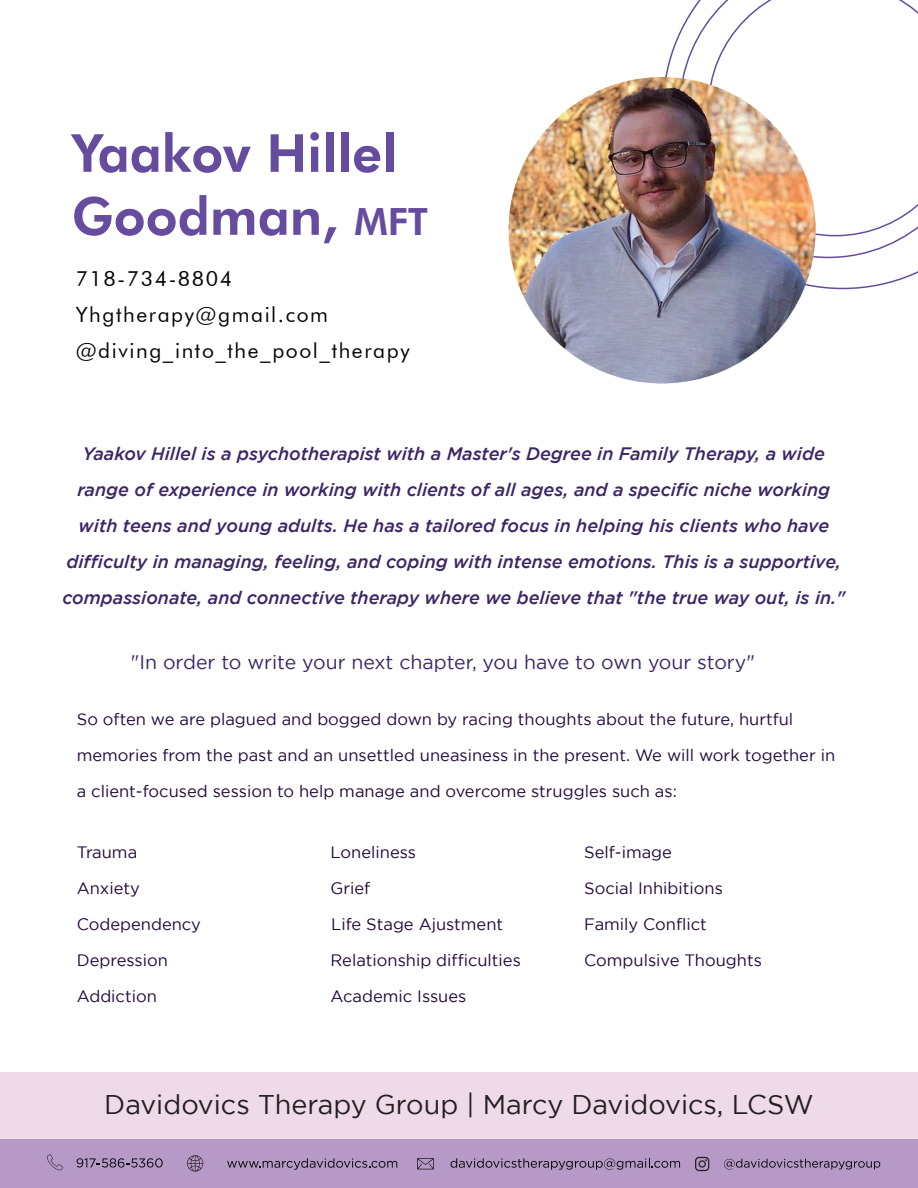
<style>
.page{position:relative;width:918px;height:1188px;background:#fff}
.page>*{position:absolute;margin:0;border:0;box-sizing:border-box;transform-origin:0 0}
.t1{font:800 52.5px/63px "Futura BT";color:#654c9f}
.t2{font:27px "Gotham";color:#231f20}
.t3{font:21px/36px "Futura BT";letter-spacing:.075em;color:#060504}
.t4{font:19.5px "Gotham";color:#3c2666}
.t5{font:italic 500 18px/36px "Gotham";color:#3c2666;text-align:center}
.t6{font:16.5px/36px "Gotham";color:#230939}
.s1{font-size:37.5px}
</style>
<div class="page">
<div style="left:0;top:1072px;width:918px;height:67px;background:#efdaea"></div>
<svg style="left:665px;top:33px;width:253px;height:256px"></svg>
<svg style="left:679px;top:0;width:239px;height:258px"></svg>
<svg style="left:708px;top:0;width:210px;height:236px"></svg>
<div style="left:0;top:1139px;width:918px;height:49px;background:#b799c7"></div>
<svg style="left:77px;top:1158px;width:86px;height:10px"></svg>
<svg style="left:227px;top:1158px;width:170px;height:12px"></svg>
<svg style="left:451px;top:1158px;width:229px;height:12px"></svg>
<svg style="left:187px;top:1155px;width:16px;height:17px"></svg>
<svg style="left:417px;top:1158px;width:17px;height:11px"></svg>
<svg style="left:47px;top:1154px;width:16px;height:16px"></svg>
<svg style="left:724px;top:1159px;width:156px;height:11px"></svg>
<svg style="left:695px;top:1157px;width:14px;height:14px"></svg>
<img style="left:508px;top:77px;width:307px;height:307px">
<h1 class="t1" style="left:72px;top:121px;width:358px">Yaakov Hillel<br>Goodman, <span class="s1">MFT</span></h1>
<p class="t3" style="left:76px;top:260px;width:335px">718-734-8804<br>Yhgtherapy@gmail.com @diving_into_the_pool_therapy</p>
<p class="t5" style="left:62px;top:435px;width:785px">Yaakov Hillel is a psychotherapist with a Master's Degree in Family Therapy, a wide range of experience in working with clients of all ages, and a specific niche working with teens and young adults. He has a tailored focus in helping his clients who have difficulty in managing, feeling, and coping with intense emotions. This is a supportive, compassionate, and connective therapy where we believe that "the true way out, is in."</p>
<p class="t4" style="left:131px;top:651px;width:626px">"In order to write your next chapter, you have to own your story"</p>
<p class="t6" style="left:77px;top:701px;width:760px">So often we are plagued and bogged down by racing thoughts about the future, hurtful memories from the past and an unsettled uneasiness in the present. We will work together in a client-focused session to help manage and overcome struggles such as:</p>
<p class="t6" style="left:77px;top:833px;width:126px">Trauma<br>Anxiety<br>Codependency<br>Depression<br>Addiction</p>
<p class="t6" style="left:331px;top:833px;width:87px">Loneliness<br>Grief</p>
<p class="t6" style="left:331px;top:906px;width:174px">Life Stage Ajustment</p>
<p class="t6" style="left:331px;top:941px;width:192px">Relationship difficulties<br>Academic Issues</p>
<p class="t6" style="left:584px;top:833px;width:179px">Self-image<br>Social Inhibitions<br>Family Conflict<br>Compulsive Thoughts</p>
<h2 class="t2" style="left:104px;top:1090px;width:711px">Davidovics Therapy Group | Marcy Davidovics, LCSW</h2>
</div>
